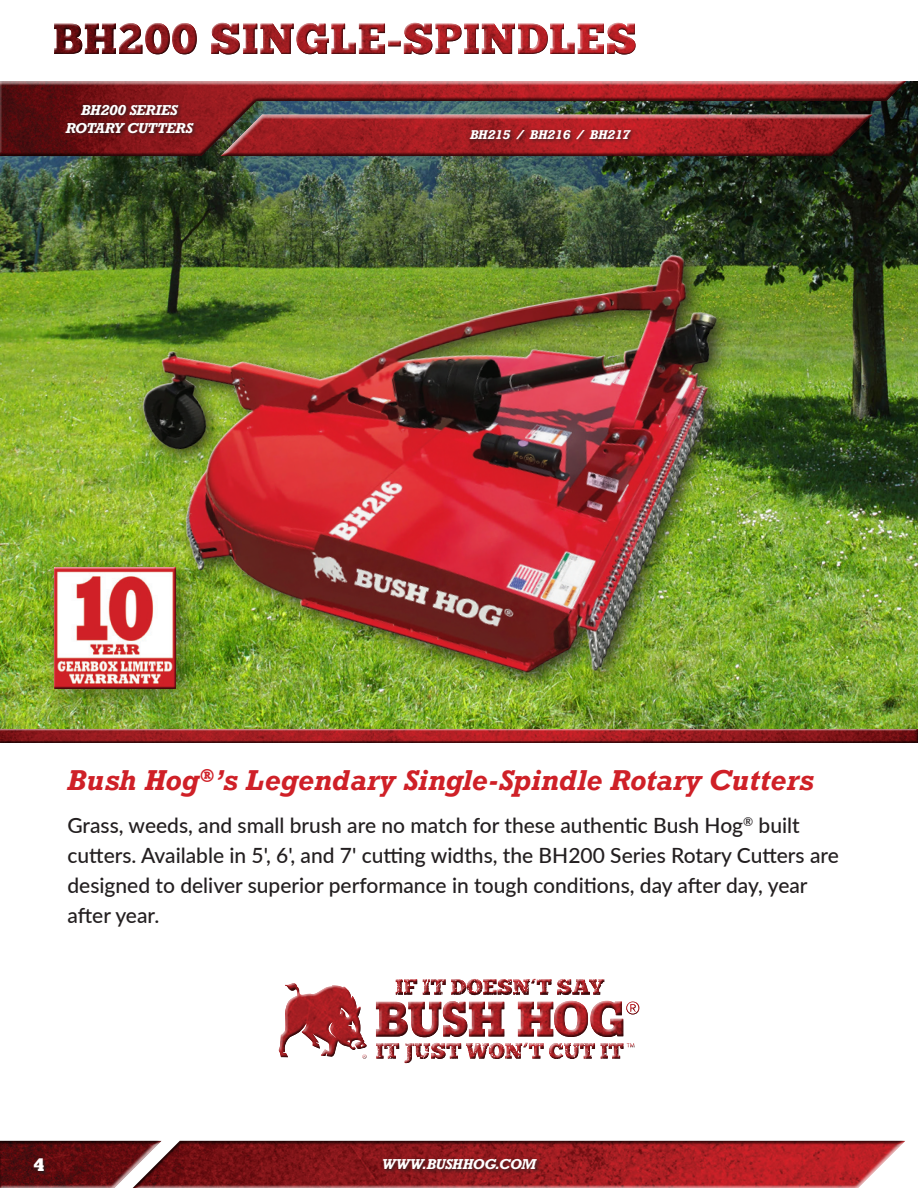
<style>
.page{position:relative;width:918px;height:1188px;background:#fff}
.page>*{position:absolute;margin:0;border:0;box-sizing:border-box;transform-origin:0 0}
.t1{font:italic 700 27px "Rockwell";color:#cf2027}
.t2{font:500 21px/30px "Lato";color:#231f20}
.t3{font:18px "Chunk Five";color:#fff}
.t4{font:italic 700 13.5px/18px "Rockwell";letter-spacing:-.01em;color:#fff;text-align:center}
.t5{font:italic 700 13.5px/18px "Rockwell";letter-spacing:-.03em;color:#fff;text-align:center}
.t6{font:italic 700 12px "Rockwell";letter-spacing:-.01em;color:#fff}
</style>
<div class="page">
<img style="left:0;top:81px;width:918px;height:645px">
<div style="left:0;top:726px;width:918px;height:17px;background:#fff;opacity:.75"></div>
<div style="left:0;top:728px;width:918px;height:15px;background:#231f20;opacity:.75"></div>
<img style="left:125px;top:234px;width:662px;height:509px">
<img style="left:133px;top:248px;width:649px;height:495px">
<div style="left:278px;top:978px;width:363px;height:86px;background:#231f20;opacity:.75"></div>
<div style="left:36px;top:549px;width:167px;height:167px;background:#231f20;opacity:.5"></div>
<div style="left:53px;top:566px;width:125px;height:125px;background:#231f20;opacity:.75"></div>
<div style="left:0;top:1140px;width:908px;height:48px;background:#231f20;opacity:.75"></div>
<div style="left:382px;top:1157px;width:160px;height:17px;background:#231f20;opacity:.75"></div>
<div style="left:34px;top:1159px;width:14px;height:16px;background:#231f20;opacity:.75"></div>
<div style="left:0;top:79px;width:909px;height:79px;background:#231f20;opacity:.75"></div>
<div style="left:468px;top:128px;width:168px;height:15px;background:#231f20;opacity:.75"></div>
<div style="left:63px;top:103px;width:135px;height:34px;background:#231f20;opacity:.75"></div>
<div style="left:53px;top:22px;width:583px;height:33px;background:#231f20;opacity:.75"></div>
<p class="t5" style="left:80px;top:101px;width:101px">SHORT<br>DESCRIPTION</p>
<p class="t4" style="left:66px;top:101px;width:129px">BH200 SERIES<br>ROTARY CUTTERS</p>
<p class="t6" style="left:458px;top:127px;width:186px">MODEL / MODEL / MODEL</p>
<p class="t6" style="left:470px;top:127px;width:162px">BH215 / BH216 / BH217</p>
<p class="t1" style="left:68px;top:763px;width:748px">Bush Hog<sup>®</sup>’s Legendary Single-Spindle Rotary Cutters</p>
<p class="t2" style="left:68px;top:810px;width:773px">Grass, weeds, and small brush are no match for these authentic Bush Hog<sup>®</sup> built cutters. Available in 5', 6', and 7' cutting widths, the BH200 Series Rotary Cutters are designed to deliver superior performance in tough conditions, day after day, year after year.</p>
<p class="t3" style="left:34px;top:1156px;width:12px">4</p>
<p class="t4" style="left:382px;top:1155px;width:156px">WWW.BUSHHOG.COM</p>
</div>
